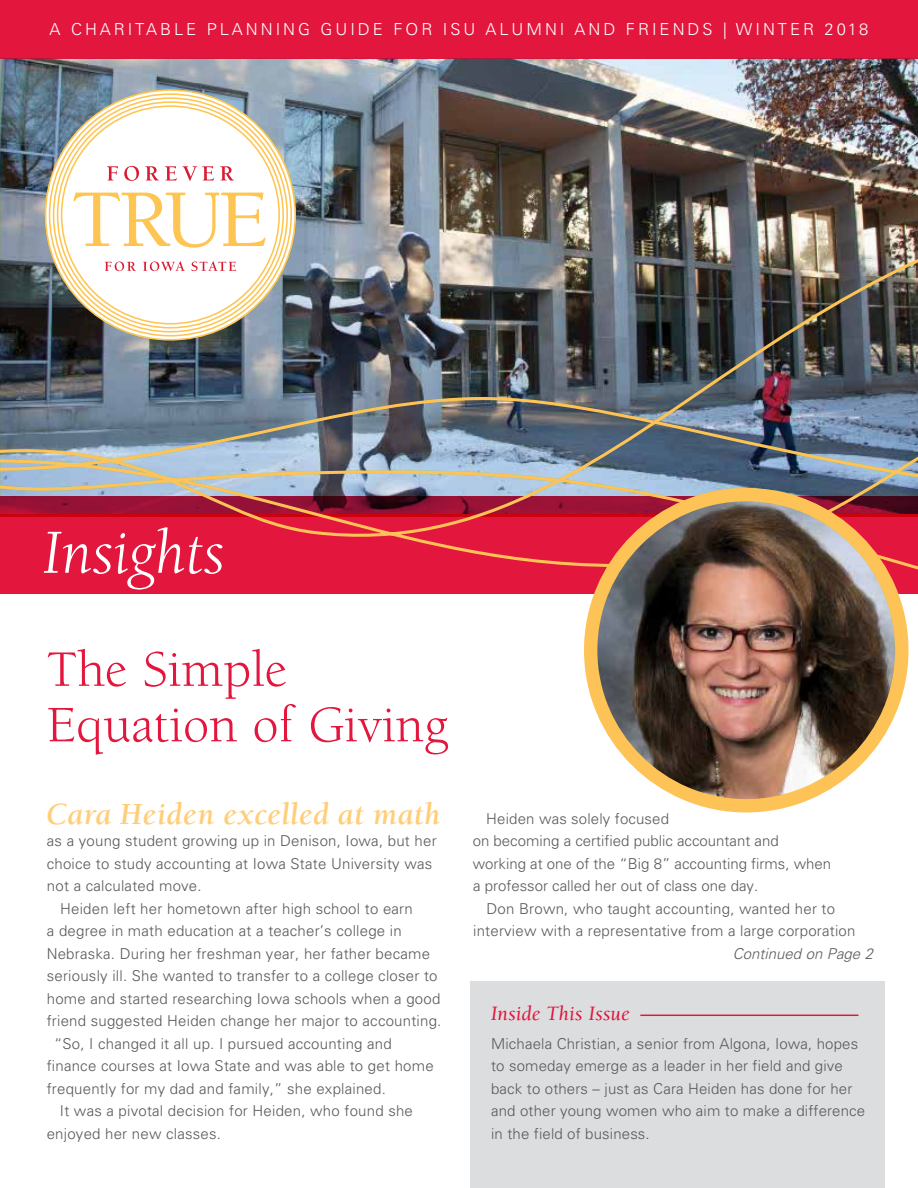
<style>
.page{position:relative;width:918px;height:1188px;background:#fff}
.page>*{position:absolute;margin:0;border:0;box-sizing:border-box;transform-origin:0 0}
.t1{font:italic 64.5px "Berkeley";color:#fff}
.t2{font:52.5px/55.5px "Berkeley";color:#e3173e}
.t3{font:italic 700 31.5px "Berkeley";letter-spacing:.01em;color:#ffce79}
.t4{font:italic 21px "Berkeley";color:#e3173e}
.t5{font:300 16.5px "Univers";letter-spacing:.18em;color:#fff}
.t6{font:300 15px/22.5px "Univers";letter-spacing:.015em;color:#58595b}
.t7{font:italic 300 15px "Univers";color:#5a5b5d}
</style>
<div class="page">
<div style="left:0;top:0;width:918px;height:59px;background:#e3173e"></div>
<hr style="left:0;top:829px;width:1px;height:359px;background:#dcddde">
<div style="left:470px;top:982px;width:415px;height:206px;background:#dcddde"></div>
<svg style="left:0;top:497px;width:918px;height:107px;background:#d8304d"></svg>
<img style="left:596px;top:497px;width:301px;height:309px">
<div style="left:584px;top:488px;width:325px;height:324px;border:13px solid #fec357;border-radius:50%"></div>
<img style="left:1px;top:59px;width:917px;height:438px">
<svg style="left:640px;top:1015px;width:219px;height:1px"></svg>
<img style="left:597px;top:501px;width:298px;height:298px">
<svg style="left:0;top:59px;width:1px;height:438px"></svg>
<svg style="left:90px;top:462px;width:58px;height:11px"></svg>
<img style="left:177px;top:400px;width:741px;height:97px">
<svg style="left:659px;top:420px;width:259px;height:51px;background:#66788c"></svg>
<img style="left:490px;top:259px;width:428px;height:161px">
<svg style="left:45px;top:89px;width:251px;height:252px"></svg>
<p class="t5" style="left:50px;top:19px;width:820px">A CHARITABLE PLANNING GUIDE FOR ISU ALUMNI AND FRIENDS | WINTER 2018</p>
<h1 class="t1" style="left:42px;top:520px;width:184px">Insights</h1>
<h2 class="t2" style="left:47px;top:643px;width:403px">The Simple<br>Equation of Giving</h2>
<h3 class="t3" style="left:47px;top:797px;width:395px">Cara Heiden excelled at math</h3>
<p class="t6" style="left:47px;top:829px;width:391px">as a young student growing up in Denison, Iowa, but her</p>
<p class="t6" style="left:47px;top:852px;width:387px">choice to study accounting at Iowa State University was</p>
<p class="t6" style="left:47px;top:874px;width:156px">not a calculated move.</p>
<p class="t6" style="left:60px;top:897px;width:354px">Heiden left her hometown after high school to earn</p>
<p class="t6" style="left:47px;top:919px;width:356px">a degree in math education at a teacher’s college in</p>
<p class="t6" style="left:47px;top:942px;width:385px">Nebraska. During her freshman year, her father became</p>
<p class="t6" style="left:47px;top:964px;width:392px">seriously ill. She wanted to transfer to a college closer to</p>
<p class="t6" style="left:47px;top:987px;width:395px">home and started researching Iowa schools when a good</p>
<p class="t6" style="left:47px;top:1009px;width:396px">friend suggested Heiden change her major to accounting.</p>
<p class="t6" style="left:54px;top:1032px;width:339px">“So, I changed it all up. I pursued accounting and</p>
<p class="t6" style="left:47px;top:1054px;width:389px">finance courses at Iowa State and was able to get home</p>
<p class="t6" style="left:47px;top:1077px;width:341px">frequently for my dad and family,” she explained.</p>
<p class="t6" style="left:60px;top:1099px;width:355px">It was a pivotal decision for Heiden, who found she</p>
<p class="t6" style="left:47px;top:1122px;width:176px">enjoyed her new classes.</p>
<p class="t6" style="left:473px;top:807px;width:360px;text-indent:14px">Heiden was solely focused<br>on becoming a certified public accountant and working at one of the “Big 8” accounting firms, when a professor called her out of class one day.</p>
<p class="t6" style="left:473px;top:897px;width:384px;text-align:center">Don Brown, who taught accounting, wanted her to interview with a representative from a large corporation</p>
<h3 class="t4" style="left:491px;top:1002px;width:140px">Inside This Issue</h3>
<p class="t7" style="left:733px;top:944px;width:142px">Continued on Page 2</p>
<p class="t6" style="left:491px;top:1032px;width:376px">Michaela Christian, a senior from Algona, Iowa, hopes to someday emerge as a leader in her field and give back to others – just as Cara Heiden has done for her and other young women who aim to make a difference in the field of business.</p>
</div>
